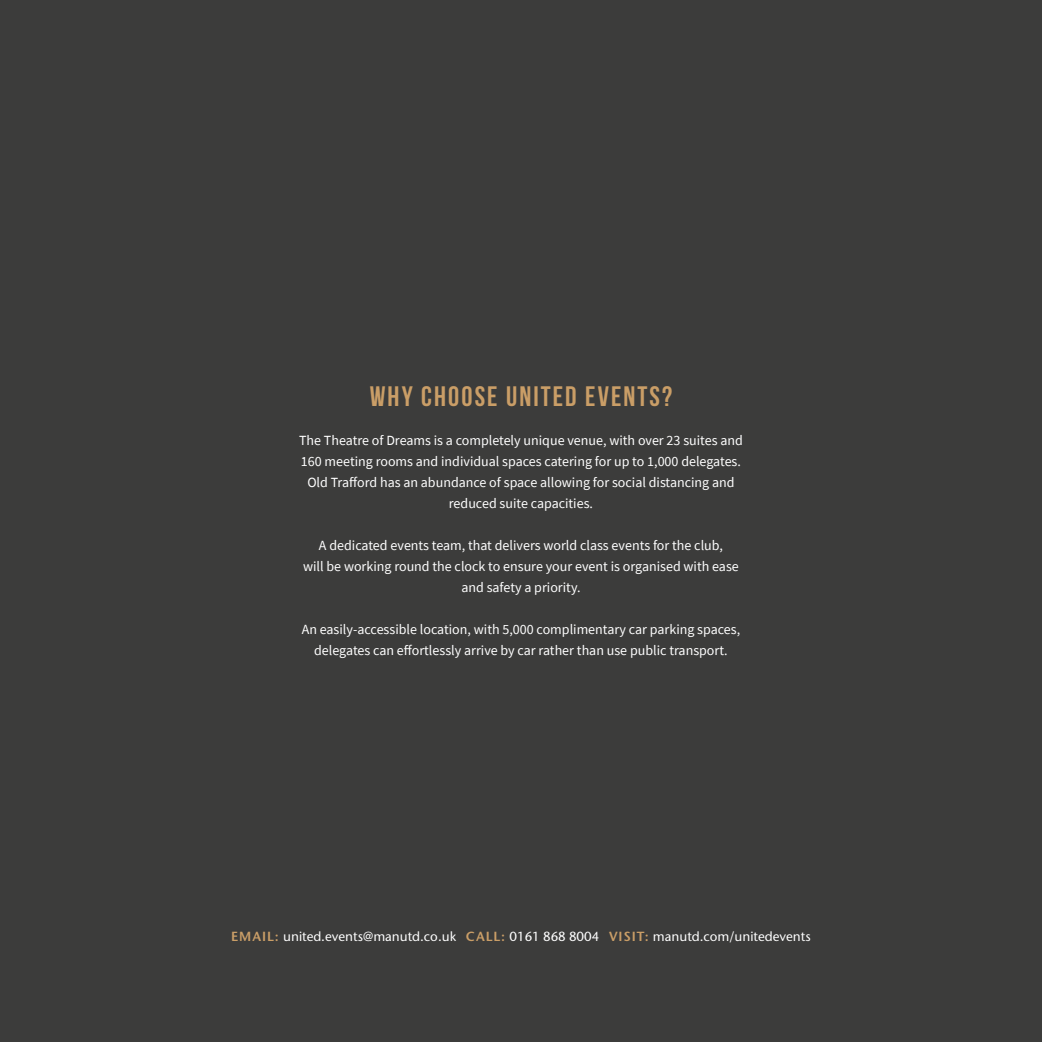
<style>
.page{position:relative;width:1042px;height:1042px;background:#3c3c3b}
.page>*{position:absolute;margin:0;border:0;box-sizing:border-box;transform-origin:0 0}
.t1{font:700 28px "Bebas Neue";letter-spacing:.075em;color:#ca9e67}
.t2{font:14px/21px "Source Sans Pro";color:#fff;text-align:center}
.t3{font:500 13.12px "Stone Sans ITC";color:#fff}
.s1{font-family:"Stone Sans ITC Semi";font-weight:400;color:#ca9e67}
</style>
<div class="page">
<h1 class="t1" style="left:370px;top:381px;width:304px">WHY CHOOSE UNITED EVENTS?</h1>
<p class="t2" style="left:299px;top:430px;width:445px">The Theatre of Dreams is a completely unique venue, with over 23 suites and 160 meeting rooms and individual spaces catering for up to 1,000 delegates.<br>Old Trafford has an abundance of space allowing for social distancing and reduced suite capacities.</p>
<p class="t2" style="left:303px;top:535px;width:437px">A dedicated events team, that delivers world class events for the club,<br>will be working round the clock to ensure your event is organised with ease and safety a priority.</p>
<p class="t2" style="left:302px;top:619px;width:440px">An easily-accessible location, with 5,000 complimentary car parking spaces, delegates can effortlessly arrive by car rather than use public transport.</p>
<p class="t3" style="left:231px;top:928px;width:581px"><span class="s1">EMAIL:</span> united.events@manutd.co.uk <span class="s1">CALL:</span> 0161 868 8004 <span class="s1">VISIT:</span> manutd.com/unitedevents</p>
</div>
